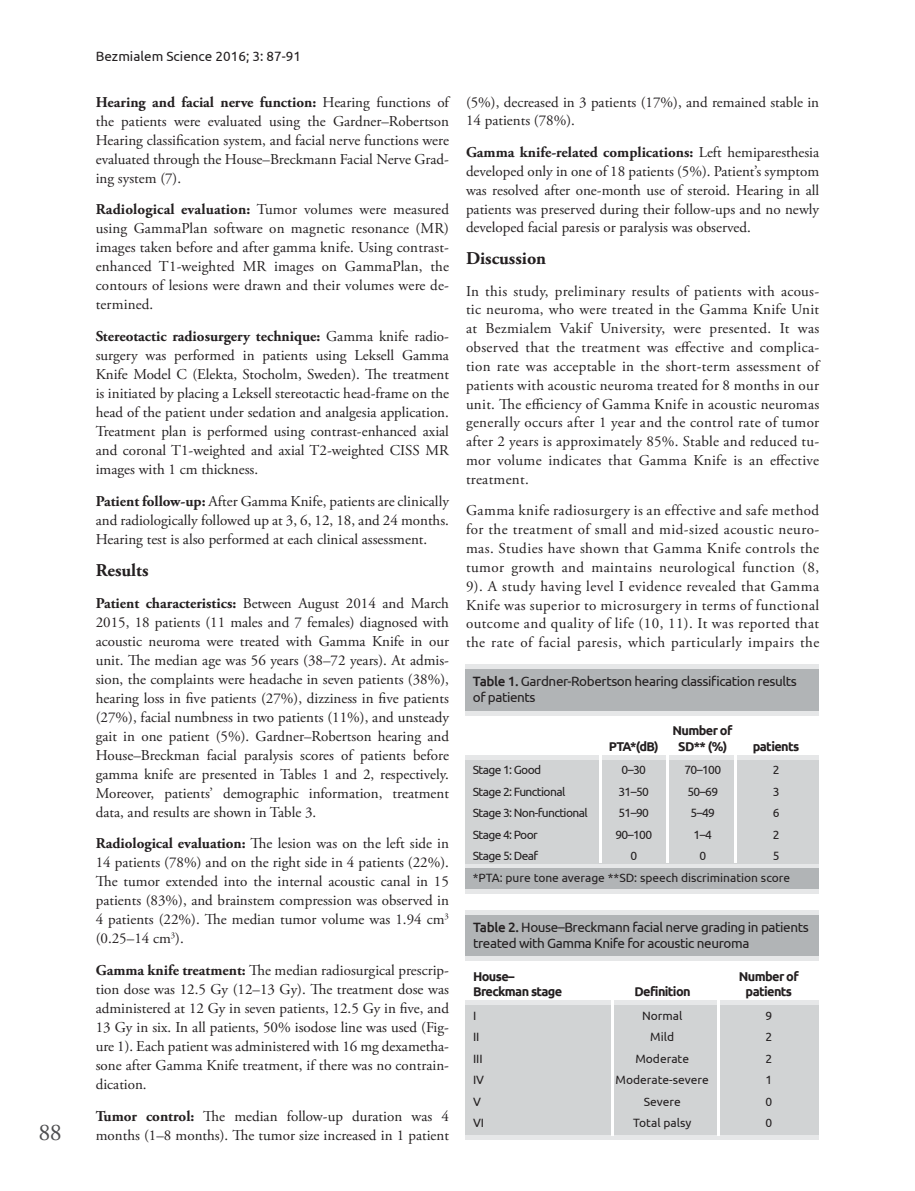
<style>
.page{position:relative;width:915px;height:1191px;background:#fff}
.page>*{position:absolute;margin:0;border:0;box-sizing:border-box;transform-origin:0 0}
.t1{font:24px "Adobe Garamond Pro";color:#4d4d4f}
.t2{font:700 18px "Adobe Garamond Pro";color:#231f20}
.t3{font:15px/19px "Adobe Garamond Pro";color:#231f20;text-align:justify}
.t4{font:13.5px/16.2px "Ubuntu";letter-spacing:-.03em;color:#231f20}
.t5{font:13.5px "Ubuntu";color:#231f20}
.t6{font:700 12.75px "Ubuntu";letter-spacing:-.05em;color:#231f20}
.t7{font:12px/21.5px "Ubuntu";letter-spacing:-.01em;color:#231f20}
.t8{font:12px "Ubuntu";letter-spacing:-.05em;color:#231f20}
.s1{font-weight:700}
.s2{font-weight:500}
</style>
<div class="page">
<div style="left:465px;top:669px;width:353px;height:42px;background:#b1b4b6"></div>
<div style="left:465px;top:757px;width:353px;height:136px;background:#d1d3d4"></div>
<hr style="left:465px;top:711px;width:353px;height:4px;background:#e6e7e8">
<hr style="left:465px;top:665px;width:353px;height:4px;background:#e6e7e8">
<div style="left:465px;top:755px;width:353px;height:5px;background:#e6e7e8"></div>
<hr style="left:465px;top:889px;width:353px;height:4px;background:#e6e7e8">
<hr style="left:465px;top:864px;width:353px;height:4px;background:#e6e7e8">
<hr style="left:599px;top:725px;width:2px;height:138px;background:#fff">
<hr style="left:666px;top:725px;width:2px;height:138px;background:#fff">
<hr style="left:734px;top:725px;width:2px;height:138px;background:#fff">
<div style="left:465px;top:868px;width:353px;height:21px;background:#b1b4b6"></div>
<div style="left:465px;top:914px;width:353px;height:42px;background:#b1b4b6"></div>
<div style="left:465px;top:1004px;width:353px;height:132px;background:#d1d3d4"></div>
<div style="left:465px;top:956px;width:353px;height:5px;background:#e6e7e8"></div>
<hr style="left:465px;top:910px;width:353px;height:4px;background:#e6e7e8">
<hr style="left:465px;top:1000px;width:353px;height:4px;background:#e6e7e8">
<div style="left:465px;top:1135px;width:353px;height:5px;background:#e6e7e8"></div>
<hr style="left:611px;top:971px;width:2px;height:164px;background:#fff">
<hr style="left:717px;top:971px;width:2px;height:164px;background:#fff">
<h1 class="t1" style="left:38px;top:1118px;width:25px">88</h1>
<p class="t5" style="left:96px;top:48px;width:207px">Bezmialem Science 2016; 3: 87-91</p>
<p class="t3" style="left:96px;top:93px;width:354px"><span class="s1">Hearing and facial nerve function:</span> Hearing functions of the patients were evaluated using the Gardner–Robertson Hearing classification system, and facial nerve functions were evaluated through the House–Breckmann Facial Nerve Grad&shy;ing system (7).</p>
<p class="t3" style="left:96px;top:201px;width:354px"><span class="s1">Radiological evaluation:</span> Tumor volumes were measured using GammaPlan software on magnetic resonance (MR) images taken before and after gamma knife. Using contrast&shy;enhanced T1-weighted MR images on GammaPlan, the contours of lesions were drawn and their volumes were de&shy;termined.</p>
<p class="t3" style="left:96px;top:327px;width:354px"><span class="s1">Stereotactic radiosurgery technique:</span> Gamma knife radio&shy;surgery was performed in patients using Leksell Gamma Knife Model C (Elekta, Stocholm, Sweden). The treatment is initiated by placing a Leksell stereotactic head-frame on the head of the patient under sedation and analgesia application.<br>Treatment plan is performed using contrast-enhanced axial and coronal T1-weighted and axial T2-weighted CISS MR images with 1 cm thickness.</p>
<p class="t3" style="left:96px;top:492px;width:354px"><span class="s1">Patient follow-up:</span> After Gamma Knife, patients are clinically and radiologically followed up at 3, 6, 12, 18, and 24 months.<br>Hearing test is also performed at each clinical assessment.</p>
<p class="t2" style="left:96px;top:559px;width:54px">Results</p>
<p class="t3" style="left:96px;top:594px;width:354px"><span class="s1">Patient characteristics:</span> Between August 2014 and March 2015, 18 patients (11 males and 7 females) diagnosed with acoustic neuroma were treated with Gamma Knife in our unit. The median age was 56 years (38–72 years). At admis&shy;sion, the complaints were headache in seven patients (38%), hearing loss in five patients (27%), dizziness in five patients (27%), facial numbness in two patients (11%), and unsteady gait in one patient (5%). Gardner–Robertson hearing and House–Breckman facial paralysis scores of patients before gamma knife are presented in Tables 1 and 2, respectively.<br>Moreover, patients’ demographic information, treatment data, and results are shown in Table 3.</p>
<p class="t3" style="left:96px;top:834px;width:354px"><span class="s1">Radiological evaluation:</span> The lesion was on the left side in 14 patients (78%) and on the right side in 4 patients (22%).<br>The tumor extended into the internal acoustic canal in 15 patients (83%), and brainstem compression was observed in 4 patients (22%). The median tumor volume was 1.94 cm<sup>3 </sup>(0.25–14 cm<sup>3</sup>).</p>
<p class="t3" style="left:96px;top:961px;width:354px"><span class="s1">Gamma knife treatment:</span> The median radiosurgical prescrip&shy;tion dose was 12.5 Gy (12–13 Gy). The treatment dose was administered at 12 Gy in seven patients, 12.5 Gy in five, and 13 Gy in six. In all patients, 50% isodose line was used (Fig&shy;ure 1). Each patient was administered with 16 mg dexametha&shy;sone after Gamma Knife treatment, if there was no contrain&shy;dication.</p>
<p class="t3" style="left:96px;top:1107px;width:354px"><span class="s1">Tumor control:</span> The median follow-up duration was 4 months (1–8 months). The tumor size increased in 1 patient</p>
<p class="t3" style="left:466px;top:93px;width:354px">(5%), decreased in 3 patients (17%), and remained stable in<br>14 patients (78%).</p>
<p class="t3" style="left:466px;top:143px;width:354px"><span class="s1">Gamma knife-related complications:</span> Left hemiparesthesia developed only in one of 18 patients (5%). Patient’s symptom was resolved after one-month use of steroid. Hearing in all patients was preserved during their follow-ups and no newly developed facial paresis or paralysis was observed.</p>
<p class="t2" style="left:466px;top:248px;width:82px">Discussion</p>
<p class="t3" style="left:466px;top:282px;width:354px">In this study, preliminary results of patients with acous&shy;tic neuroma, who were treated in the Gamma Knife Unit at Bezmialem Vakif University, were presented. It was observed that the treatment was effective and complica&shy;tion rate was acceptable in the short-term assessment of patients with acoustic neuroma treated for 8 months in our unit. The efficiency of Gamma Knife in acoustic neuromas generally occurs after 1 year and the control rate of tumor after 2 years is approximately 85%. Stable and reduced tu&shy;mor volume indicates that Gamma Knife is an effective treatment.</p>
<p class="t3" style="left:466px;top:502px;width:354px">Gamma knife radiosurgery is an effective and safe method for the treatment of small and mid-sized acoustic neuro&shy;mas. Studies have shown that Gamma Knife controls the tumor growth and maintains neurological function (8, 9). A study having level I evidence revealed that Gamma Knife was superior to microsurgery in terms of functional outcome and quality of life (10, 11). It was reported that the rate of facial paresis, which particularly impairs the</p>
<p class="t4" style="left:472px;top:672px;width:325px"><span class="s2">Table 1.</span> Gardner-Robertson hearing classification results of patients</p>
<p class="t6" style="left:672px;top:723px;width:61px">Number of</p>
<p class="t6" style="left:608px;top:738px;width:52px">PTA*(dB)</p>
<p class="t6" style="left:678px;top:738px;width:50px">SD** (%)</p>
<p class="t6" style="left:752px;top:738px;width:48px">patients</p>
<p class="t8" style="left:472px;top:762px;width:70px">Stage 1: Good</p>
<p class="t7" style="left:621px;top:759px;width:26px">0–30</p>
<p class="t7" style="left:684px;top:759px;width:38px">70–100</p>
<p class="t7" style="left:772px;top:759px;width:8px">2</p>
<p class="t8" style="left:472px;top:784px;width:94px">Stage 2: Functional</p>
<p class="t7" style="left:618px;top:780px;width:32px">31–50</p>
<p class="t7" style="left:687px;top:780px;width:32px">50–69</p>
<p class="t7" style="left:772px;top:780px;width:8px">3</p>
<p class="t8" style="left:472px;top:805px;width:116px">Stage 3: Non-functional</p>
<p class="t7" style="left:618px;top:802px;width:32px">51–90</p>
<p class="t7" style="left:690px;top:802px;width:26px">5–49</p>
<p class="t7" style="left:772px;top:802px;width:8px">6</p>
<p class="t8" style="left:472px;top:827px;width:67px">Stage 4: Poor</p>
<p class="t7" style="left:615px;top:823px;width:38px">90–100</p>
<p class="t7" style="left:693px;top:823px;width:20px">1–4</p>
<p class="t7" style="left:772px;top:823px;width:8px">2</p>
<p class="t8" style="left:472px;top:848px;width:67px">Stage 5: Deaf</p>
<p class="t7" style="left:630px;top:845px;width:8px">0</p>
<p class="t7" style="left:699px;top:845px;width:8px">0</p>
<p class="t7" style="left:472px;top:845px;width:319px;text-indent:300px">5 *PTA: pure tone average **SD: speech discrimination score</p>
<p class="t4" style="left:473px;top:918px;width:337px"><span class="s2">Table 2.</span> House–Breckmann facial nerve grading in patients treated with Gamma Knife for acoustic neuroma</p>
<p class="t6" style="left:473px;top:968px;width:43px">House–</p>
<p class="t6" style="left:738px;top:968px;width:61px">Number of</p>
<p class="t6" style="left:473px;top:984px;width:91px">Breckman stage</p>
<p class="t6" style="left:634px;top:984px;width:58px">Definition</p>
<p class="t6" style="left:745px;top:984px;width:48px">patients</p>
<p class="t7" style="left:473px;top:1004px;width:5px">I</p>
<p class="t7" style="left:641px;top:1004px;width:42px">Normal</p>
<p class="t7" style="left:765px;top:1004px;width:8px">9</p>
<p class="t7" style="left:473px;top:1026px;width:8px">II</p>
<p class="t7" style="left:650px;top:1026px;width:25px">Mild</p>
<p class="t7" style="left:765px;top:1026px;width:8px">2</p>
<p class="t7" style="left:473px;top:1047px;width:11px">III</p>
<p class="t7" style="left:635px;top:1047px;width:55px">Moderate</p>
<p class="t7" style="left:765px;top:1047px;width:8px">2</p>
<p class="t7" style="left:473px;top:1069px;width:13px">IV</p>
<p class="t7" style="left:615px;top:1069px;width:95px">Moderate-severe</p>
<p class="t7" style="left:765px;top:1069px;width:8px">1</p>
<p class="t7" style="left:473px;top:1090px;width:9px">V</p>
<p class="t7" style="left:643px;top:1090px;width:38px">Severe</p>
<p class="t7" style="left:765px;top:1090px;width:8px">0</p>
<p class="t7" style="left:473px;top:1112px;width:13px">VI</p>
<p class="t7" style="left:633px;top:1112px;width:60px">Total palsy</p>
<p class="t7" style="left:765px;top:1112px;width:8px">0</p>
</div>
